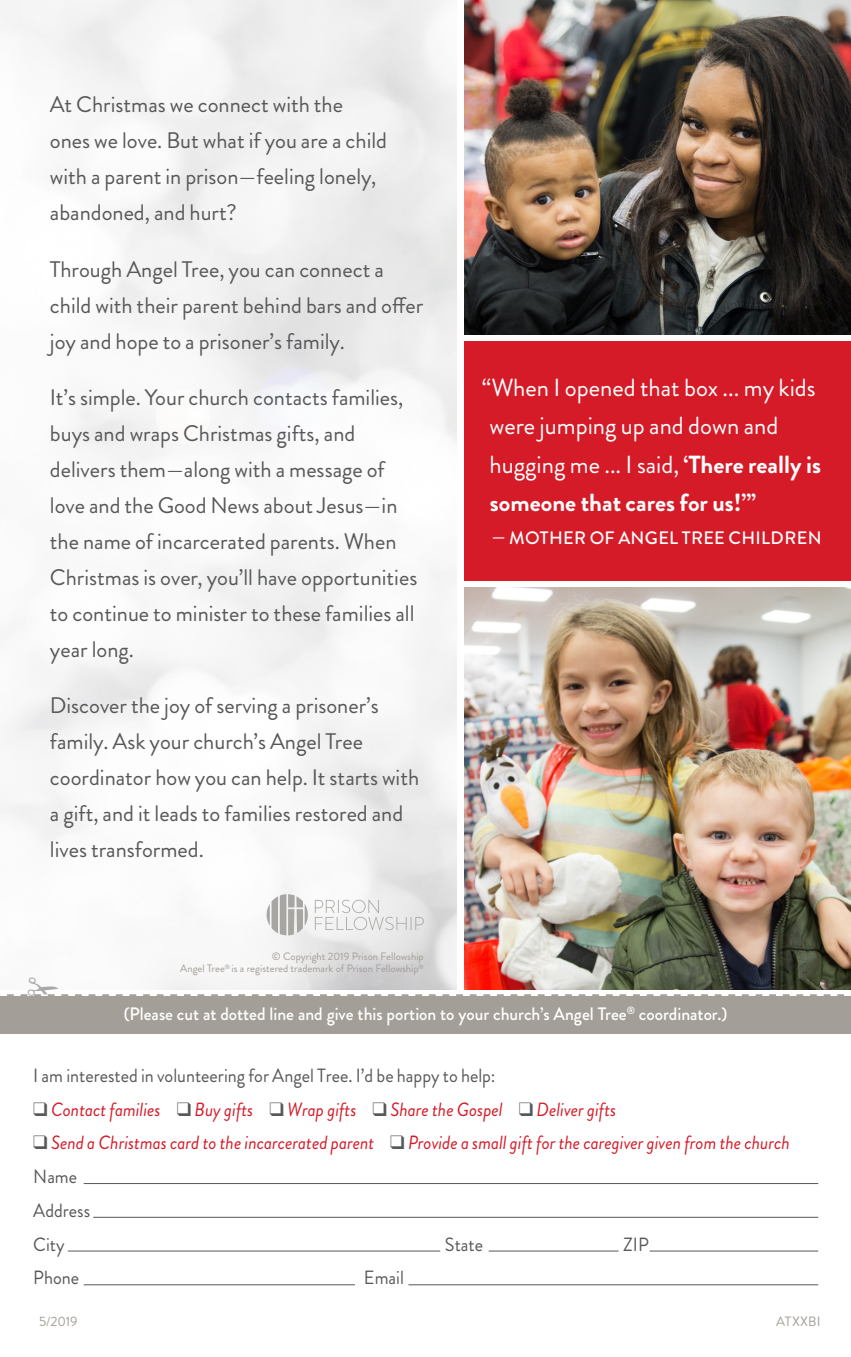
<style>
.page{position:relative;width:851px;height:1357px;background:#fff}
.page>*{position:absolute;margin:0;border:0;box-sizing:border-box;transform-origin:0 0}
.t1{font:24.75px/38.2px "Brandon Grotesque";color:#fff}
.t2{font:22.5px/36px "Brandon Grotesque";color:#57585a}
.t3{font:italic 19.12px "Brandon Grotesque";color:#d51b28;scale:.95 1}
.t4{font:19.12px "Brandon Grotesque";color:#57585a;scale:.95 1}
.t5{font:500 18px "Brandon Grotesque";color:#fff}
.t6{font:500 18px "Brandon Grotesque";letter-spacing:.02em;color:#fff}
.breakout_blurb{font:13.5px "Brandon Grotesque";color:#a39e97}
.t7{font:10.8px "Brandon Grotesque";color:#a39e97}
.s1{font-weight:700}
.s2{color:#57585a}
</style>
<div class="page">
<div style="left:464px;top:341px;width:386px;height:240px;background:#d51b28"></div>
<hr style="left:84px;top:1183px;width:734px;height:1px;background:#57585a">
<hr style="left:93px;top:1217px;width:725px;height:1px;background:#57585a">
<hr style="left:649px;top:1250px;width:169px;height:1px;background:#57585a">
<hr style="left:68px;top:1250px;width:372px;height:1px;background:#57585a">
<hr style="left:488px;top:1250px;width:130px;height:1px;background:#57585a">
<hr style="left:408px;top:1284px;width:410px;height:1px;background:#57585a">
<hr style="left:84px;top:1284px;width:271px;height:1px;background:#57585a">
<div style="left:0;top:996px;width:850px;height:37px;background:#a39e97"></div>
<img style="left:464px;top:0;width:386px;height:335px">
<img style="left:464px;top:587px;width:386px;height:390px">
<svg style="left:266px;top:894px;width:42px;height:41px"></svg>
<svg style="left:315px;top:900px;width:109px;height:30px"></svg>
<svg style="left:0;top:977px;width:850px;height:19px"></svg>
<p class="t2" style="left:50px;top:87px;width:338px">At Christmas we connect with the ones we love. But what if you are a child with a parent in prison—feeling lonely, abandoned, and hurt?</p>
<p class="t2" style="left:50px;top:251px;width:375px">Through Angel Tree, you can connect a child with their parent behind bars and offer joy and hope to a prisoner’s family.</p>
<p class="t2" style="left:50px;top:379px;width:369px">It’s simple. Your church contacts families, buys and wraps Christmas gifts, and delivers them—along with a message of love and the Good News about Jesus—in the name of incarcerated parents. When Christmas is over, you’ll have opportunities to continue to minister to these families all year long.</p>
<p class="t2" style="left:50px;top:688px;width:371px">Discover the joy of serving a prisoner’s family. Ask your church’s Angel Tree coordinator how you can help. It starts with a gift, and it leads to families restored and lives transformed.</p>
<p class="t7" style="left:272px;top:948px;width:153px">© Copyright 2019 Prison Fellowship</p>
<p class="t7" style="left:180px;top:961px;width:245px">Angel Tree<sup>®</sup> is a registered trademark of Prison Fellowship<sup>®</sup></p>
<p class="t1" style="left:489px;top:369px;width:333px;text-indent:-8px">“When I opened that box ... my kids were jumping up and down and hugging me ... I said, <span class="s1">‘There really is someone that cares for us!’”</span></p>
<p class="t6" style="left:492px;top:525px;width:331px">— MOTHER OF ANGEL TREE CHILDREN</p>
<p class="t5" style="left:124px;top:1002px;width:605px">(Please cut at dotted line and give this portion to your church’s Angel Tree<sup>®</sup> coordinator.)</p>
<p class="t4" style="left:33px;top:1062px;width:488px">I am interested in volunteering for Angel Tree. I’d be happy to help:</p>
<p class="t3" style="left:33px;top:1096px;width:615px"><span class="s2">❑</span> Contact families <span class="s2">❑</span> Buy gifts <span class="s2">❑</span> Wrap gifts <span class="s2">❑</span> Share the Gospel <span class="s2">❑</span> Deliver gifts</p>
<p class="t3" style="left:33px;top:1129px;width:798px"><span class="s2">❑</span> Send a Christmas card to the incarcerated parent <span class="s2">❑</span> Provide a small gift for the caregiver given from the church</p>
<p class="t4" style="left:33px;top:1163px;width:48px">Name</p>
<p class="t4" style="left:33px;top:1197px;width:61px">Address</p>
<p class="t4" style="left:33px;top:1231px;width:35px">City</p>
<p class="t4" style="left:445px;top:1231px;width:42px">State</p>
<p class="t4" style="left:623px;top:1231px;width:29px">ZIP</p>
<p class="t4" style="left:33px;top:1264px;width:50px">Phone</p>
<p class="t4" style="left:364px;top:1264px;width:44px">Email</p>
<p class="breakout_blurb" style="left:39px;top:1312px;width:40px">5/2019</p>
<p class="breakout_blurb" style="left:776px;top:1312px;width:46px">ATXXBI</p>
</div>
